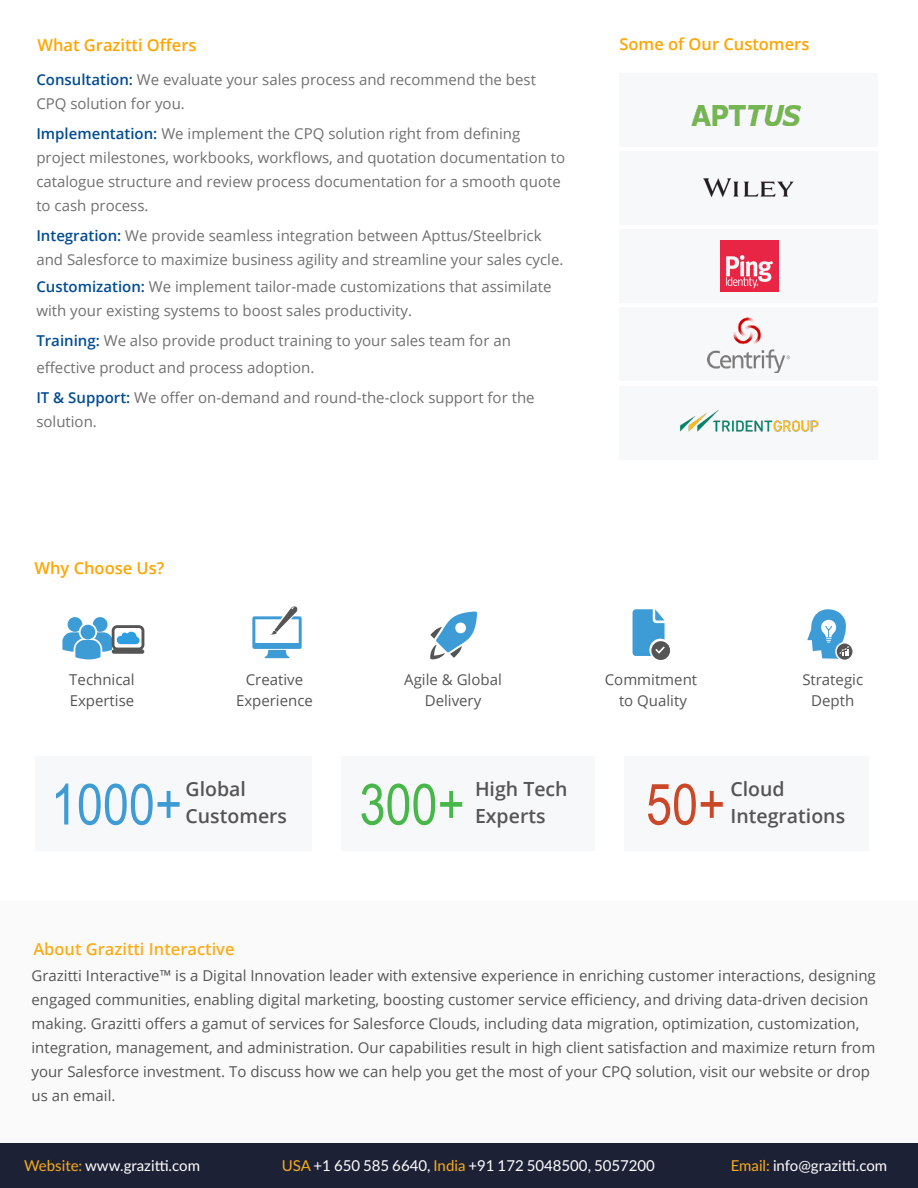
<style>
.page{position:relative;width:918px;height:1188px;background:#fff}
.page>*{position:absolute;margin:0;border:0;box-sizing:border-box;transform-origin:0 0}
.t1{font:57px "Arial Narrow";color:#3e9bd5}
.t2{font:57px "Arial Narrow";color:#48b749}
.t3{font:57px "Arial Narrow";color:#ca4828}
.t4{font:600 19.5px "Open Sans";color:#555}
.t5{font:600 16.5px "Open Sans";color:#ffa500}
.t6{font:600 16.5px "Open Sans";color:#fbad18}
.t7{font:15px/24px "Open Sans";color:#707070}
.t8{font:15px/24px "Open Sans";color:#555;text-align:center}
.t9{font:15px "Lato";color:#fff}
.s1{font-weight:600;color:#024c93}
.s2{color:#f8ac1a}
</style>
<div class="page">
<div style="left:651px;top:641px;width:19px;height:19px;background:#555;border-radius:50%"></div>
<div style="left:0;top:902px;width:918px;height:241px;background:#fafafa"></div>
<div style="left:620px;top:74px;width:258px;height:73px;background:#f7f8f9"></div>
<div style="left:620px;top:151px;width:258px;height:73px;background:#f7f8f9"></div>
<div style="left:620px;top:229px;width:258px;height:73px;background:#f7f8f9"></div>
<div style="left:620px;top:308px;width:258px;height:73px;background:#f7f8f9"></div>
<div style="left:620px;top:386px;width:258px;height:73px;background:#f7f8f9"></div>
<div style="left:36px;top:756px;width:276px;height:95px;background:#f7f8f9"></div>
<div style="left:341px;top:756px;width:253px;height:95px;background:#f7f8f9"></div>
<div style="left:624px;top:756px;width:244px;height:95px;background:#f7f8f9"></div>
<img style="left:692px;top:105px;width:109px;height:21px">
<img style="left:703px;top:178px;width:91px;height:19px">
<img style="left:720px;top:240px;width:58px;height:51px">
<img style="left:708px;top:317px;width:82px;height:55px">
<img style="left:680px;top:409px;width:139px;height:23px">
<svg style="left:62px;top:617px;width:82px;height:42px"></svg>
<svg style="left:430px;top:612px;width:47px;height:47px"></svg>
<svg style="left:633px;top:609px;width:32px;height:47px"></svg>
<svg style="left:252px;top:606px;width:50px;height:52px"></svg>
<div style="left:0;top:1143px;width:918px;height:45px;background:#1d2136"></div>
<svg style="left:835px;top:642px;width:19px;height:19px"></svg>
<svg style="left:807px;top:609px;width:42px;height:50px"></svg>
<p class="t5" style="left:38px;top:34px;width:161px">What Grazitti Offers</p>
<p class="t7" style="left:36px;top:67px;width:501px"><span class="s1">Consultation:</span> We evaluate your sales process and recommend the best<br>CPQ solution for you.</p>
<p class="t7" style="left:36px;top:121px;width:530px"><span class="s1">Implementation:</span> We implement the CPQ solution right from defining project milestones, workbooks, workflows, and quotation documentation to catalogue structure and review process documentation for a smooth quote to cash process.</p>
<p class="t7" style="left:36px;top:223px;width:529px"><span class="s1">Integration:</span> We provide seamless integration between Apttus/Steelbrick and Salesforce to maximize business agility and streamline your sales cycle.</p>
<p class="t7" style="left:36px;top:274px;width:517px"><span class="s1">Customization:</span> We implement tailor-made customizations that assimilate with your existing systems to boost sales productivity.</p>
<p class="t7" style="left:36px;top:327px;width:476px;line-height:27px"><span class="s1">Training:</span> We also provide product training to your sales team for an effective product and process adoption.</p>
<p class="t7" style="left:36px;top:385px;width:500px"><span class="s1">IT &amp; Support:</span> We offer on-demand and round-the-clock support for the solution.</p>
<p class="t5" style="left:34px;top:556px;width:131px">Why Choose Us?</p>
<p class="t5" style="left:620px;top:33px;width:191px">Some of Our Customers</p>
<p class="t8" style="left:69px;top:669px;width:67px;line-height:21px;text-align:left">Technical<br>Expertise</p>
<p class="t8" style="left:236px;top:669px;width:78px;line-height:21px">Creative<br>Experience</p>
<p class="t8" style="left:404px;top:669px;width:99px;line-height:21px">Agile &amp; Global<br>Delivery</p>
<p class="t8" style="left:605px;top:669px;width:94px;line-height:21px">Commitment to Quality</p>
<p class="t8" style="left:802px;top:669px;width:62px;line-height:21px">Strategic<br>Depth</p>
<h2 class="t4" style="left:186px;top:776px;width:62px">Global</h2>
<h1 class="t1" style="left:51px;top:763px;width:133px">1000+</h1>
<h2 class="t4" style="left:186px;top:803px;width:103px">Customers</h2>
<h1 class="t2" style="left:360px;top:763px;width:107px">300+</h1>
<h2 class="t4" style="left:475px;top:776px;width:94px">High Tech</h2>
<h2 class="t4" style="left:475px;top:803px;width:72px">Experts</h2>
<h1 class="t3" style="left:646px;top:763px;width:81px">50+</h1>
<h2 class="t4" style="left:730px;top:776px;width:56px">Cloud</h2>
<h2 class="t4" style="left:730px;top:803px;width:116px">Integrations</h2>
<p class="t6" style="left:33px;top:937px;width:203px">About Grazitti Interactive</p>
<p class="t8" style="left:32px;top:963px;width:846px;text-align:left">Grazitti Interactive™ is a Digital Innovation leader with extensive experience in enriching customer interactions, designing engaged communities, enabling digital marketing, boosting customer service efficiency, and driving data-driven decision making. Grazitti offers a gamut of services for Salesforce Clouds, including data migration, optimization, customization, integration, management, and administration. Our capabilities result in high client satisfaction and maximize return from your Salesforce investment. To discuss how we can help you get the most of your CPQ solution, visit our website or drop us an email.</p>
<p class="t9" style="left:24px;top:1155px;width:177px"><span class="s2">Website:</span> www.grazitti.com</p>
<p class="t9" style="left:282px;top:1155px;width:375px"><span class="s2">USA</span> +1 650 585 6640, <span class="s2">India</span> +91 172 5048500, 5057200</p>
<p class="t9" style="left:731px;top:1155px;width:158px"><span class="s2">Email:</span> info@grazitti.com</p>
</div>
